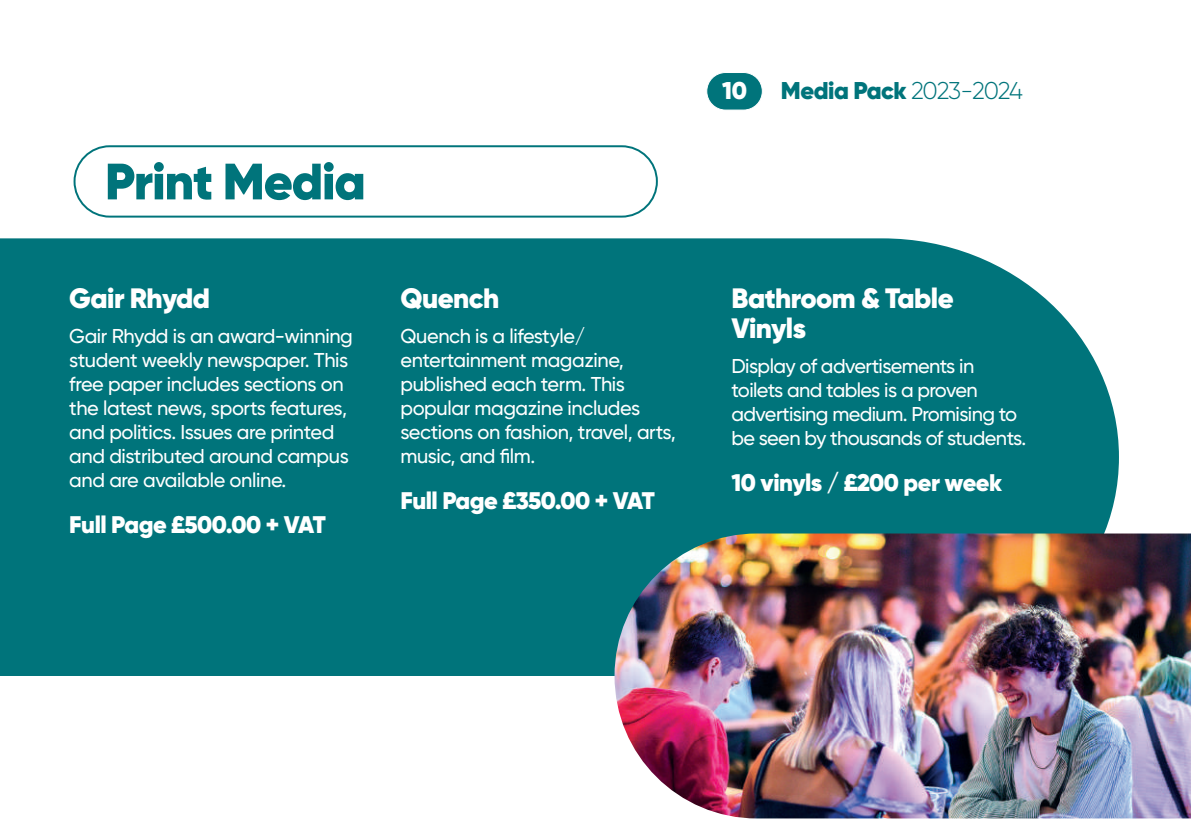
<style>
.page{position:relative;width:1191px;height:840px;background:#fff}
.page>*{position:absolute;margin:0;border:0;box-sizing:border-box;transform-origin:0 0}
.t1{font:900 51px "Gilroy";letter-spacing:-.02em;color:#00747b}
.t2{font:900 28px/30px "Gilroy";letter-spacing:-.02em;color:#fff}
.t3{font:900 24.2px "Gilroy";letter-spacing:-.02em;color:#00747b}
.t4{font:900 24.2px "Gilroy";color:#fff}
.t5{font:900 24px "Gilroy";letter-spacing:-.02em;color:#fff}
.t6{font:500 20px/24px "Gilroy";letter-spacing:-.02em;color:#fff}
.s1{font-weight:300}
</style>
<div class="page">
<div style="left:706px;top:72px;width:56px;height:38px;background:#00747b;border-radius:19px"></div>
<div style="left:706px;top:72px;width:56px;height:38px;border:1px solid #fff;border-radius:19px"></div>
<div style="left:74px;top:145px;width:584px;height:72px;border:2px solid #00747b;border-radius:35px"></div>
<div style="left:0;top:238px;width:1119px;height:437px;background:#00747b"></div>
<img style="left:614px;top:533px;width:577px;height:285px">
<h1 class="t1" style="left:105px;top:149px;width:262px">Print Media</h1>
<h2 class="t2" style="left:69px;top:283px;width:142px">Gair Rhydd</h2>
<p class="t6" style="left:69px;top:324px;width:285px">Gair Rhydd is an award-winning student weekly newspaper. This free paper includes sections on the latest news, sports features, and politics. Issues are printed and distributed around campus and are available online.</p>
<p class="t5" style="left:69px;top:509px;width:258px">Full Page £500.00 + VAT</p>
<h2 class="t2" style="left:400px;top:283px;width:100px">Quench</h2>
<p class="t6" style="left:400px;top:324px;width:277px">Quench is a lifestyle/ entertainment magazine, published each term. This popular magazine includes sections on fashion, travel, arts, music, and film.</p>
<p class="t5" style="left:400px;top:485px;width:256px">Full Page £350.00 + VAT</p>
<p class="t4" style="left:722px;top:75px;width:26px">10</p>
<p class="t3" style="left:781px;top:75px;width:244px">Media Pack <span class="s1">2023-2024</span></p>
<h2 class="t2" style="left:731px;top:283px;width:224px">Bathroom &amp; Table<br>Vinyls</h2>
<p class="t6" style="left:731px;top:354px;width:296px">Display of advertisements in toilets and tables is a proven advertising medium. Promising to be seen by thousands of students.</p>
<p class="t5" style="left:731px;top:467px;width:272px">10 vinyls / £200 per week</p>
</div>
